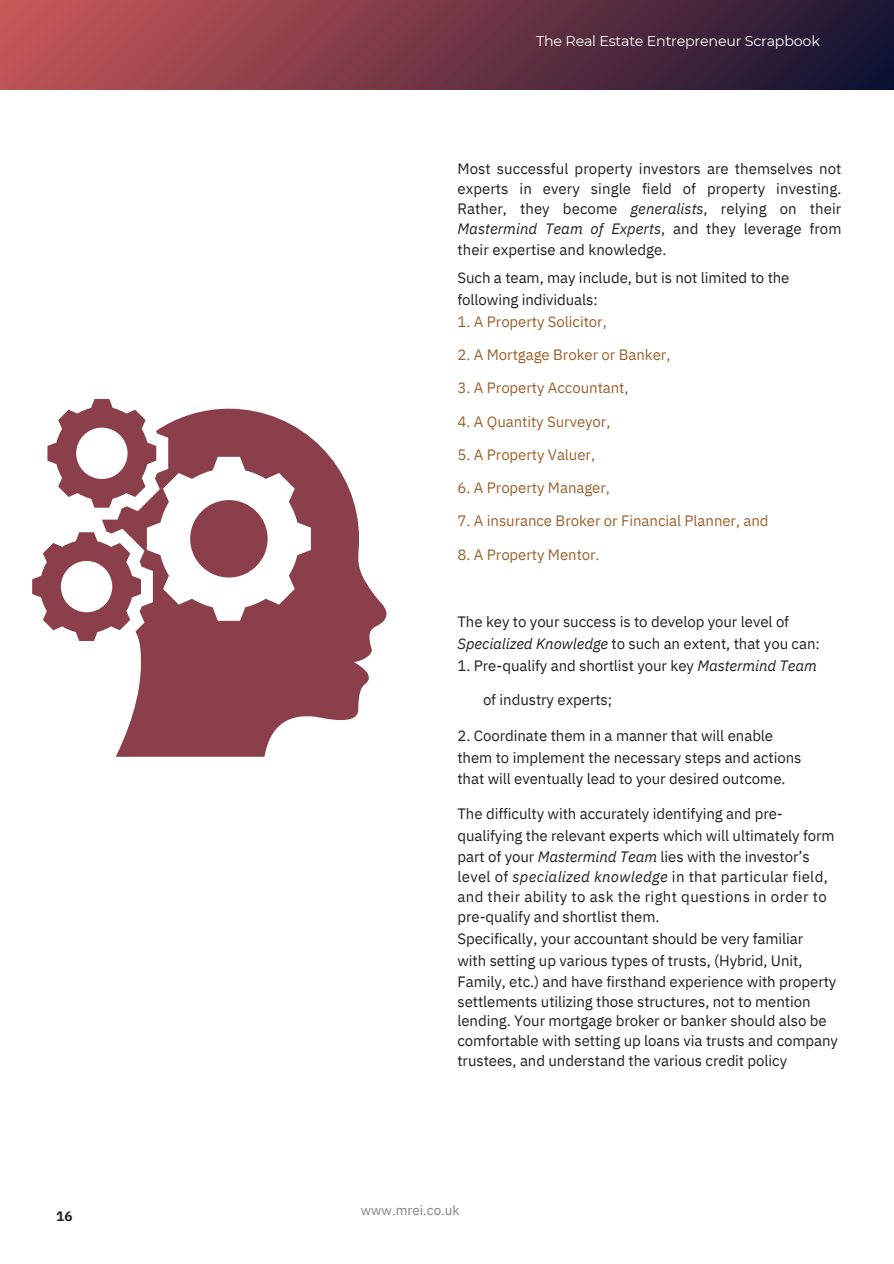
<style>
.page{position:relative;width:894px;height:1264px;background:#fff}
.page>*{position:absolute;margin:0;border:0;box-sizing:border-box;transform-origin:0 0}
.t1{font:15px/20.2px "IBM Plex Sans";letter-spacing:-.005em;color:#231f20}
.t2{font:15px "IBM Plex Sans";letter-spacing:-.005em;color:#9d622e}
.t3{font:14.25px "Montserrat";letter-spacing:-.015em;color:#fff}
.t4{font:13.5px "IBM Plex Sans";color:#808285}
.t5{font:700 13.5px "IBM Plex Sans";color:#231f20}
.s1{font-style:italic}
</style>
<div class="page">
<svg style="left:32px;top:399px;width:355px;height:357px;fill:#8a3f4a"></svg>
<div style="left:0;top:0;width:893px;height:89px;background:linear-gradient(to right,#c85757,#171533)"></div>
<h1 class="t5" style="left:56px;top:1206px;width:18px">16</h1>
<p class="t3" style="left:536px;top:33px;width:285px">The Real Estate Entrepreneur Scrapbook</p>
<h1 class="t1" style="left:457px;top:158px;width:385px;text-align:justify">Most successful property investors are themselves not experts in every single field of property investing.<br>Rather, they become <span class="s1">generalists</span>, relying on their <span class="s1">Mastermind Team of Experts</span>, and they leverage from their expertise and knowledge.</h1>
<h1 class="t1" style="left:457px;top:266px;width:333px;line-height:22.5px">Such a team, may include, but is not limited to the following individuals:</h1>
<h1 class="t2" style="left:457px;top:311px;width:151px">1. A Property Solicitor,</h1>
<h1 class="t2" style="left:457px;top:345px;width:214px">2. A Mortgage Broker or Banker,</h1>
<h1 class="t2" style="left:457px;top:378px;width:172px">3. A Property Accountant,</h1>
<h1 class="t2" style="left:457px;top:411px;width:154px">4. A Quantity Surveyor,</h1>
<h1 class="t2" style="left:457px;top:444px;width:139px">5. A Property Valuer,</h1>
<h1 class="t2" style="left:457px;top:478px;width:154px">6. A Property Manager,</h1>
<h1 class="t2" style="left:457px;top:510px;width:312px">7. A insurance Broker or Financial Planner, and</h1>
<h1 class="t2" style="left:457px;top:544px;width:144px">8. A Property Mentor.</h1>
<h1 class="t1" style="left:457px;top:610px;width:364px;line-height:22.5px">The key to your success is to develop your level of<br><span class="s1">Specialized Knowledge</span> to such an extent, that you can:</h1>
<h1 class="t1" style="left:457px;top:655px;width:361px">1. Pre-qualify and shortlist your key <span class="s1">Mastermind Team</span></h1>
<h1 class="t1" style="left:483px;top:689px;width:131px">of industry experts;</h1>
<h1 class="t1" style="left:457px;top:724px;width:345px;line-height:22.5px">2. Coordinate them in a manner that will enable them to implement the necessary steps and actions</h1>
<h1 class="t1" style="left:457px;top:767px;width:329px">that will eventually lead to your desired outcome.</h1>
<h1 class="t1" style="left:457px;top:802px;width:378px;line-height:22.5px">The difficulty with accurately identifying and pre&shy;qualifying the relevant experts which will ultimately form</h1>
<h1 class="t1" style="left:457px;top:845px;width:372px;line-height:21px">part of your <span class="s1">Mastermind Team</span> lies with the investor’s level of <span class="s1">specialized knowledge</span> in that particular field, and their ability to ask the right questions in order to pre-qualify and shortlist them.<br>Specifically, your accountant should be very familiar with setting up various types of trusts, (Hybrid, Unit,</h1>
<h1 class="t1" style="left:457px;top:971px;width:380px;line-height:19.6px">Family, etc.) and have firsthand experience with property settlements utilizing those structures, not to mention lending. Your mortgage broker or banker should also be</h1>
<p class="t1" style="left:457px;top:1030px;width:382px">comfortable with setting up loans via trusts and company trustees, and understand the various credit policy</p>
<p class="t4" style="left:361px;top:1200px;width:100px">www.mrei.co.uk</p>
</div>
